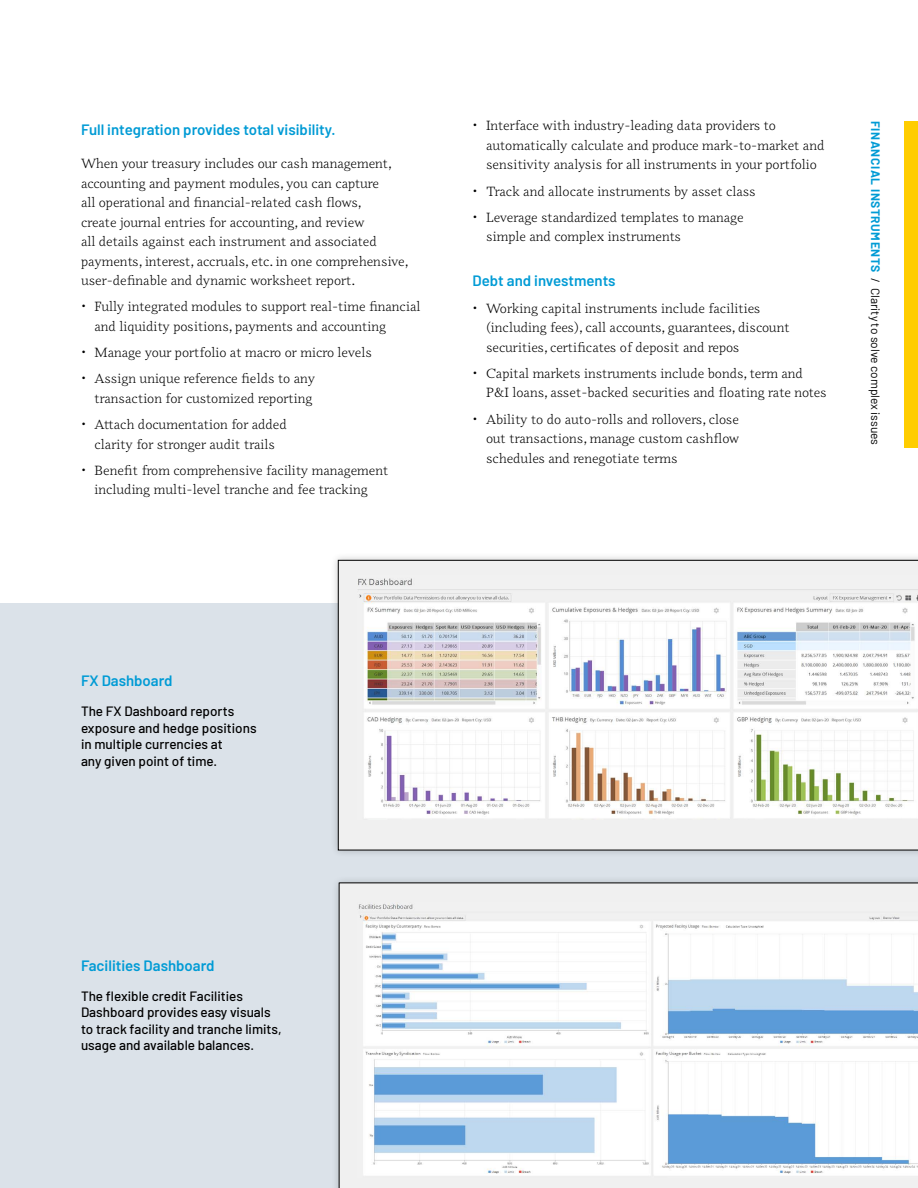
<style>
.page{position:relative;width:918px;height:1188px;background:#fff}
.page>*{position:absolute;margin:0;border:0;box-sizing:border-box;transform-origin:0 0}
.t1{font:600 15px "Barlow";color:#009bd5}
.Body{font:300 13.5px/19.5px "Odile";color:#000}
.t2{font:500 13.5px/16.5px "Barlow";color:#000}
.t3{font:12px "Barlow";color:#000}
.s1{font-weight:700;color:#009bd5}
</style>
<div class="page">
<div style="left:904px;top:122px;width:14px;height:326px;background:#ffcd00"></div>
<div style="left:0;top:604px;width:918px;height:584px;background:#dbe2e9"></div>
<div style="left:331px;top:553px;width:587px;height:305px;background:#000;opacity:.2"></div>
<svg style="left:338px;top:560px;width:580px;height:290px"></svg>
<div style="left:331px;top:874px;width:587px;height:314px;background:#000;opacity:.2"></div>
<svg style="left:339px;top:883px;width:579px;height:305px;background:#dee8f2"></svg>
<h3 class="t1" style="left:81px;top:119px;width:256px">Full integration provides total visibility.</h3>
<p class="Body" style="left:81px;top:153px;width:329px">When your treasury includes our cash management, accounting and payment modules, you can capture<br>all operational and financial-related cash flows,<br>create journal entries for accounting, and review<br>all details against each instrument and associated payments, interest, accruals, etc. in one comprehensive, user-definable and dynamic worksheet report.</p>
<p class="Body" style="left:94px;top:296px;width:327px;text-indent:-14px">• Fully integrated modules to support real-time financial and liquidity positions, payments and accounting</p>
<p class="Body" style="left:81px;top:342px;width:293px">• Manage your portfolio at macro or micro levels</p>
<p class="Body" style="left:81px;top:368px;width:236px;text-align:right">• Assign unique reference fields to any transaction for customized reporting</p>
<p class="Body" style="left:81px;top:414px;width:207px;text-align:center">• Attach documentation for added clarity for stronger audit trails</p>
<p class="Body" style="left:81px;top:460px;width:309px;text-align:center">• Benefit from comprehensive facility management including multi-level tranche and fee tracking</p>
<p class="Body" style="left:486px;top:116px;width:340px;text-indent:-14px">• Interface with industry-leading data providers to automatically calculate and produce mark-to-market and sensitivity analysis for all instruments in your portfolio</p>
<p class="Body" style="left:472px;top:181px;width:285px">• Track and allocate instruments by asset class</p>
<p class="Body" style="left:486px;top:207px;width:259px;text-indent:-14px">• Leverage standardized templates to manage simple and complex instruments</p>
<h3 class="t1" style="left:472px;top:270px;width:145px">Debt and investments</h3>
<p class="Body" style="left:486px;top:298px;width:305px;text-indent:-14px">• Working capital instruments include facilities (including fees), call accounts, guarantees, discount securities, certificates of deposit and repos</p>
<p class="Body" style="left:486px;top:363px;width:342px;text-indent:-14px">• Capital markets instruments include bonds, term and<br>P&amp;I loans, asset-backed securities and floating rate notes</p>
<p class="Body" style="left:486px;top:409px;width:255px;text-align:justify;text-indent:-14px">• Ability to do auto-rolls and rollovers, close out transactions, manage custom cashflow schedules and renegotiate terms</p>
<p class="t3" style="left:884px;top:121px;width:326px;rotate:90deg"><span class="s1">FINANCIAL INSTRUMENTS</span> / Clarity to solve complex issues</p>
<h3 class="t1" style="left:81px;top:670px;width:93px">FX Dashboard</h3>
<h4 class="t2" style="left:81px;top:702px;width:177px">The FX Dashboard reports exposure and hedge positions in multiple currencies at<br>any given point of time.</h4>
<h3 class="t1" style="left:81px;top:954px;width:135px">Facilities Dashboard</h3>
<h4 class="t2" style="left:81px;top:987px;width:202px">The flexible credit Facilities Dashboard provides easy visuals to track facility and tranche limits, usage and available balances.</h4>
</div>
